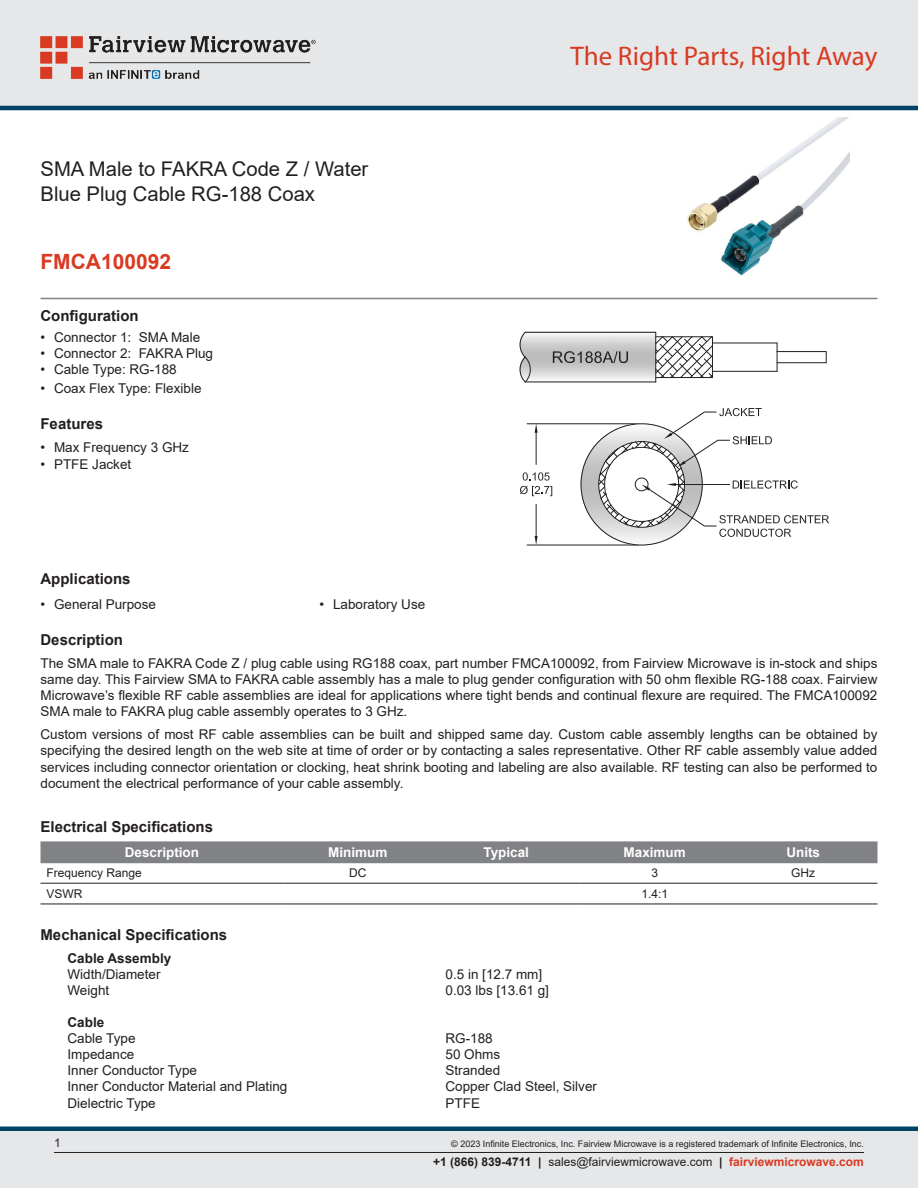
<style>
.page{position:relative;width:918px;height:1188px;background:#fff}
.page>*{position:absolute;margin:0;border:0;box-sizing:border-box;transform-origin:0 0}
.t1{font:27px "Myriad Pro";color:#d83a22}
.Branded_Part_No{font:700 21px "Arial";color:#d83a22}
.Web_Description_Para{font:20.25px/24.3px "Arial";color:#231f20}
.Head1{font:700 15px "Arial";color:#231f20}
.MarketingDescription{font:13.5px/16.2px "Arial";color:#231f20;text-align:justify}
.Specs_Para{font:13.5px "Arial";color:#231f20}
.Table_Header{font:700 13.5px "Arial";color:#fff}
.Head2_after_Head1{font:700 13.5px "Arial";color:#231f20}
.Head3{font:700 13.5px "Arial";color:#231f20}
.Table-Body{font:12px "Arial";color:#231f20}
.Copyright_disclaimer{font:9px "Arial";color:#231f20}
.s1{font-weight:700}
.s2{font-weight:700;color:#d83a22}
</style>
<div class="page">
<div style="left:0;top:1131px;width:918px;height:57px;background:#e6e7e9"></div>
<div style="left:0;top:1126px;width:918px;height:5px;background:#004268"></div>
<div style="left:0;top:0;width:918px;height:108px;background:#e6e7e9"></div>
<hr style="left:0;top:106px;width:918px;height:4px;background:#004268">
<img style="left:40px;top:36px;width:276px;height:42px">
<hr style="left:54px;top:1152px;width:810px;height:1px;background:#231f20">
<hr style="left:40px;top:298px;width:838px;height:1px;background:#808285">
<img style="left:687px;top:117px;width:162px;height:159px">
<img style="left:520px;top:333px;width:183px;height:213px">
<hr style="left:525px;top:382px;width:131px;height:1px;background:#231f20">
<hr style="left:525px;top:332px;width:131px;height:1px;background:#231f20">
<hr style="left:712px;top:371px;width:65px;height:1px;background:#231f20">
<hr style="left:712px;top:343px;width:65px;height:1px;background:#231f20">
<svg style="left:655px;top:336px;width:58px;height:42px"></svg>
<hr style="left:712px;top:337px;width:1px;height:41px;background:#231f20">
<hr style="left:656px;top:332px;width:1px;height:50px;background:#231f20">
<hr style="left:656px;top:377px;width:56px;height:1px;background:#231f20">
<hr style="left:656px;top:337px;width:56px;height:1px;background:#231f20">
<svg style="left:777px;top:343px;width:50px;height:28px"></svg>
<svg style="left:581px;top:408px;width:248px;height:137px"></svg>
<svg style="left:519px;top:332px;width:13px;height:50px"></svg>
<svg style="left:553px;top:351px;width:75px;height:13px"></svg>
<div style="left:40px;top:841px;width:838px;height:22px;background:#808285"></div>
<hr style="left:40px;top:883px;width:244px;height:1px;background:#231f20">
<hr style="left:284px;top:883px;width:148px;height:1px;background:#231f20">
<hr style="left:432px;top:883px;width:148px;height:1px;background:#231f20">
<hr style="left:580px;top:883px;width:149px;height:1px;background:#231f20">
<hr style="left:729px;top:883px;width:149px;height:1px;background:#231f20">
<hr style="left:40px;top:904px;width:244px;height:1px;background:#231f20">
<hr style="left:284px;top:904px;width:148px;height:1px;background:#231f20">
<hr style="left:432px;top:904px;width:148px;height:1px;background:#231f20">
<hr style="left:580px;top:904px;width:149px;height:1px;background:#231f20">
<hr style="left:729px;top:904px;width:149px;height:1px;background:#231f20">
<h1 class="Web_Description_Para" style="left:40px;top:157px;width:329px">SMA Male to FAKRA Code Z / Water<br>Blue Plug Cable RG-188 Coax</h1>
<p class="Branded_Part_No" style="left:40px;top:247px;width:132px">FMCA100092</p>
<p class="Head1" style="left:40px;top:306px;width:100px">Configuration</p>
<p class="MarketingDescription" style="left:40px;top:329px;width:161px">• Connector 1: SMA Male</p>
<p class="MarketingDescription" style="left:40px;top:345px;width:174px">• Connector 2: FAKRA Plug</p>
<p class="MarketingDescription" style="left:40px;top:361px;width:138px">• Cable Type: RG-188</p>
<p class="MarketingDescription" style="left:40px;top:381px;width:163px">• Coax Flex Type: Flexible</p>
<p class="Head1" style="left:40px;top:414px;width:64px">Features</p>
<p class="MarketingDescription" style="left:40px;top:440px;width:150px">• Max Frequency 3 GHz</p>
<p class="MarketingDescription" style="left:40px;top:456px;width:92px">• PTFE Jacket</p>
<h1 class="t1" style="left:571px;top:39px;width:308px">The Right Parts, Right Away</h1>
<p class="Head1" style="left:40px;top:568px;width:92px">Applications</p>
<p class="MarketingDescription" style="left:40px;top:596px;width:117px">• General Purpose</p>
<p class="MarketingDescription" style="left:320px;top:596px;width:107px">• Laboratory Use</p>
<p class="Head1" style="left:40px;top:629px;width:84px">Description</p>
<p class="MarketingDescription" style="left:40px;top:655px;width:838px">The SMA male to FAKRA Code Z / plug cable using RG188 coax, part number FMCA100092, from Fairview Microwave is in-stock and ships same day. This Fairview SMA to FAKRA cable assembly has a male to plug gender configuration with 50 ohm flexible RG-188 coax. Fairview Microwave’s flexible RF cable assemblies are ideal for applications where tight bends and continual flexure are required. The FMCA100092<br>SMA male to FAKRA plug cable assembly operates to 3 GHz.</p>
<p class="MarketingDescription" style="left:40px;top:726px;width:838px">Custom versions of most RF cable assemblies can be built and shipped same day. Custom cable assembly lengths can be obtained by specifying the desired length on the web site at time of order or by contacting a sales representative. Other RF cable assembly value added services including connector orientation or clocking, heat shrink booting and labeling are also available. RF testing can also be performed to document the electrical performance of your cable assembly.</p>
<p class="Head1" style="left:40px;top:816px;width:174px">Electrical Specifications</p>
<p class="Table_Header" style="left:125px;top:843px;width:76px">Description</p>
<p class="Table_Header" style="left:328px;top:843px;width:61px">Minimum</p>
<p class="Table_Header" style="left:483px;top:843px;width:47px">Typical</p>
<p class="Table_Header" style="left:624px;top:843px;width:64px">Maximum</p>
<p class="Table_Header" style="left:786px;top:843px;width:35px">Units</p>
<p class="Table-Body" style="left:46px;top:865px;width:97px">Frequency Range</p>
<p class="Table-Body" style="left:349px;top:865px;width:19px">DC</p>
<p class="Table-Body" style="left:651px;top:865px;width:8px">3</p>
<p class="Table-Body" style="left:791px;top:865px;width:25px">GHz</p>
<p class="Table-Body" style="left:46px;top:885px;width:37px">VSWR</p>
<p class="Table-Body" style="left:641px;top:885px;width:28px">1.4:1</p>
<p class="Head1" style="left:40px;top:924px;width:188px">Mechanical Specifications</p>
<p class="Head2_after_Head1" style="left:68px;top:949px;width:105px">Cable Assembly</p>
<p class="Specs_Para" style="left:68px;top:965px;width:95px">Width/Diameter</p>
<p class="Specs_Para" style="left:446px;top:965px;width:98px">0.5 in [12.7 mm]</p>
<p class="Specs_Para" style="left:68px;top:981px;width:43px">Weight</p>
<p class="Specs_Para" style="left:446px;top:981px;width:105px">0.03 lbs [13.61 g]</p>
<p class="Head3" style="left:68px;top:1012px;width:38px">Cable</p>
<p class="Specs_Para" style="left:68px;top:1029px;width:70px">Cable Type</p>
<p class="Specs_Para" style="left:446px;top:1029px;width:49px">RG-188</p>
<p class="Specs_Para" style="left:68px;top:1045px;width:68px">Impedance</p>
<p class="Specs_Para" style="left:446px;top:1045px;width:56px">50 Ohms</p>
<p class="Specs_Para" style="left:68px;top:1061px;width:131px">Inner Conductor Type</p>
<p class="Specs_Para" style="left:446px;top:1061px;width:56px">Stranded</p>
<p class="Specs_Para" style="left:68px;top:1077px;width:221px">Inner Conductor Material and Plating</p>
<p class="Specs_Para" style="left:446px;top:1077px;width:153px">Copper Clad Steel, Silver</p>
<p class="Specs_Para" style="left:68px;top:1094px;width:90px">Dielectric Type</p>
<p class="Specs_Para" style="left:446px;top:1094px;width:36px">PTFE</p>
<p class="Table-Body" style="left:54px;top:1135px;width:8px">1</p>
<p class="Copyright_disclaimer" style="left:451px;top:1138px;width:414px">© 2023 Infinite Electronics, Inc. Fairview Microwave is a registered trademark of Infinite Electronics, Inc.</p>
<p class="Table-Body" style="left:433px;top:1153px;width:432px"><span class="s1">+1 (866) 839-4711 |</span> sales@fairviewmicrowave.com <span class="s1">|</span> <span class="s2">fairviewmicrowave.com</span></p>
</div>
